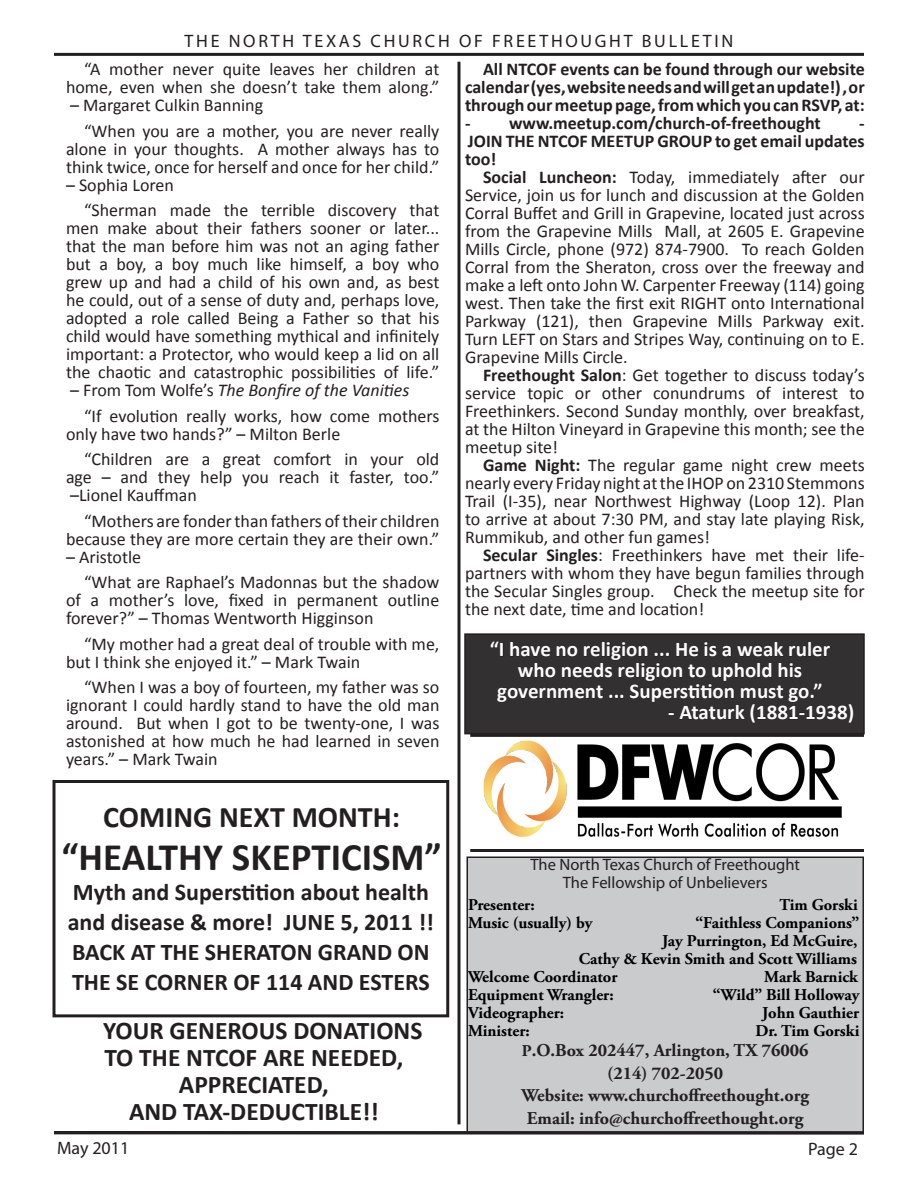
<style>
.page{position:relative;width:918px;height:1188px;background:#fff}
.page>*{position:absolute;margin:0;border:0;box-sizing:border-box;transform-origin:0 0}
.t1{font:700 39px "Calibri";color:#231f20}
.t2{font:700 30px "Calibri";color:#231f20}
.t3{font:700 25.5px "Calibri";color:#231f20}
.t4{font:700 24px/30px "Calibri";color:#231f20}
.t5{font:700 21px/21px "Calibri";color:#fcfcfc;text-align:center}
.t6{font:18px/18px "Calibri";color:#231f20;text-align:justify}
.t7{font:700 18px/18px "Calibri";color:#231f20;text-align:justify}
.t8{font:700 18px/22.5px "Adobe Garamond Pro";color:#231f20;text-align:center}
.t9{font:18px "Myriad Pro";letter-spacing:.15em;color:#231f20}
.t10{font:italic 18px "Calibri";color:#231f20}
.t11{font:700 16.5px "Adobe Garamond Pro";color:#000}
.t12{font:16.5px "Myriad Pro";color:#231f20}
.s1{font-style:normal}
.s2{font-weight:700}
.s3{font-size:16.5px}
</style>
<div class="page">
<hr style="left:54px;top:53px;width:810px;height:3px;background:#231f20">
<hr style="left:458px;top:62px;width:2px;height:1062px;background:#231f20">
<div style="left:467px;top:857px;width:396px;height:275px;background:#cacbcd"></div>
<div style="left:466px;top:856px;width:398px;height:277px;border:2px solid #231f20"></div>
<hr style="left:54px;top:1131px;width:810px;height:3px;background:#231f20">
<img style="left:483px;top:740px;width:359px;height:97px">
<hr style="left:470px;top:849px;width:394px;height:3px;background:#231f20">
<hr style="left:470px;top:734px;width:394px;height:3px;background:#231f20">
<div style="left:465px;top:634px;width:399px;height:100px;background:#323031"></div>
<svg style="left:490px;top:641px;width:364px;height:82px"></svg>
<div style="left:464px;top:633px;width:401px;height:101px;border:2px solid #231f20"></div>
<div style="left:52px;top:780px;width:397px;height:237px;border:3px solid #231f20"></div>
<p class="t9" style="left:185px;top:30px;width:550px">THE NORTH TEXAS CHURCH OF FREETHOUGHT BULLETIN</p>
<p class="t6" style="left:66px;top:59px;width:375px;text-align:right">“A mother never quite leaves her children at home, even when she doesn’t take them along.”</p>
<p class="t6" style="left:70px;top:95px;width:195px">– Margaret Culkin Banning</p>
<p class="t6" style="left:66px;top:121px;width:375px;text-indent:18px">“When you are a mother, you are never really alone in your thoughts. A mother always has to think twice, once for herself and once for her child.”</p>
<p class="t6" style="left:66px;top:175px;width:110px">– Sophia Loren</p>
<p class="t6" style="left:66px;top:200px;width:375px;text-indent:18px">“Sherman made the terrible discovery that men make about their fathers sooner or later... that the man before him was not an aging father but a boy, a boy much like himself, a boy who grew up and had a child of his own and, as best he could, out of a sense of duty and, perhaps love, adopted a role called Being a Father so that his child would have something mythical and infinitely important: a Protector, who would keep a lid on all the chaotic and catastrophic possibilities of life.”</p>
<p class="t10" style="left:70px;top:379px;width:341px"><span class="s1">– From Tom Wolfe’s</span> The Bonfire of the Vanities</p>
<p class="t6" style="left:66px;top:406px;width:375px;text-indent:18px">“If evolution really works, how come mothers only have two hands?” – Milton Berle</p>
<p class="t6" style="left:66px;top:449px;width:375px;text-indent:18px">“Children are a great comfort in your old age – and they help you reach it faster, too.” –Lionel Kauffman</p>
<p class="t6" style="left:66px;top:511px;width:375px;text-align:right">“Mothers are fonder than fathers of their children because they are more certain they are their own.”</p>
<p class="t6" style="left:66px;top:547px;width:77px">– Aristotle</p>
<p class="t6" style="left:66px;top:572px;width:375px;text-indent:18px">“What are Raphael’s Madonnas but the shadow of a mother’s love, fixed in permanent outline forever?” – Thomas Wentworth Higginson</p>
<p class="t6" style="left:66px;top:634px;width:375px;text-indent:18px">“My mother had a great deal of trouble with me, but I think she enjoyed it.” – Mark Twain</p>
<p class="t6" style="left:66px;top:677px;width:375px;text-indent:18px">“When I was a boy of fourteen, my father was so ignorant I could hardly stand to have the old man around. But when I got to be twenty-one, I was astonished at how much he had learned in seven years.” – Mark Twain</p>
<p class="t2" style="left:103px;top:798px;width:298px">COMING NEXT MONTH:</p>
<p class="t1" style="left:62px;top:833px;width:382px">“HEALTHY SKEPTICISM”</p>
<p class="t4" style="left:68px;top:876px;width:368px">Myth and Superstition about health and disease &amp; more! JUNE 5, 2011 !!</p>
<p class="t4" style="left:72px;top:936px;width:359px">BACK AT THE SHERATON GRAND ON<br>THE SE CORNER OF 114 AND ESTERS</p>
<p class="t3" style="left:103px;top:1015px;width:321px">YOUR GENEROUS DONATIONS</p>
<p class="t3" style="left:104px;top:1042px;width:301px">TO THE NTCOF ARE NEEDED,</p>
<p class="t3" style="left:179px;top:1069px;width:151px">APPRECIATED,</p>
<p class="t3" style="left:129px;top:1096px;width:251px">AND TAX-DEDUCTIBLE!!</p>
<p class="t7" style="left:465px;top:59px;width:401px;text-indent:18px">All NTCOF events can be found through our website calendar (yes, website needs and will get an update!) , or through our meetup page, from which you can RSVP, at:</p>
<p class="t7" style="left:465px;top:113px;width:357px">- www.meetup.com/church-of-freethought</p>
<p class="t7" style="left:465px;top:113px;width:401px;text-indent:394px">- JOIN THE NTCOF MEETUP GROUP to get email updates too!</p>
<p class="t6" style="left:465px;top:167px;width:401px;text-indent:18px"><span class="s2">Social Luncheon:</span> Today, immediately after our Service, join us for lunch and discussion at the Golden Corral Buffet and Grill in Grapevine, located just across from the Grapevine Mills Mall, at 2605 E. Grapevine Mills Circle, phone (972) 874-7900. To reach Golden Corral from the Sheraton, cross over the freeway and make a left onto John W. Carpenter Freeway (114) going west. Then take the first exit RIGHT onto International Parkway (121), then Grapevine Mills Parkway exit.<br>Turn LEFT on Stars and Stripes Way, continuing on to E.<br>Grapevine Mills Circle.</p>
<p class="t6" style="left:465px;top:365px;width:401px;text-indent:18px"><span class="s2">Freethought Salon</span>: Get together to discuss today’s service topic or other conundrums of interest to Freethinkers. Second Sunday monthly, over breakfast, at the Hilton Vineyard in Grapevine this month; see the meetup site!</p>
<p class="t6" style="left:465px;top:455px;width:401px;text-indent:18px"><span class="s2">Game Night:</span> The regular game night crew meets nearly every Friday night at the IHOP on 2310 Stemmons Trail (I-35), near Northwest Highway (Loop 12). Plan to arrive at about 7:30 PM, and stay late playing Risk, Rummikub, and other fun games!</p>
<p class="t6" style="left:465px;top:545px;width:401px;text-indent:18px"><span class="s2">Secular Singles</span>: Freethinkers have met their life&shy;partners with whom they have begun families through the Secular Singles group. Check the meetup site for the next date, time and location!</p>
<p class="t5" style="left:490px;top:638px;width:342px">“I have no religion ... He is a weak ruler who needs religion to uphold his government ... Superstition must go.”</p>
<p class="t5" style="left:668px;top:701px;width:188px">- Ataturk (1881-1938)</p>
<p class="t12" style="left:531px;top:854px;width:271px">The North Texas Church of Freethought</p>
<p class="t12" style="left:563px;top:872px;width:206px">The Fellowship of Unbelievers</p>
<p class="t11" style="left:468px;top:896px;width:68px">Presenter:</p>
<p class="t11" style="left:780px;top:896px;width:80px">Tim Gorski</p>
<p class="t11" style="left:468px;top:914px;width:126px">Music (usually) by</p>
<p class="t11" style="left:695px;top:914px;width:165px">“Faithless Companions”</p>
<p class="t11" style="left:662px;top:932px;width:197px">Jay Purrington, Ed McGuire,</p>
<p class="t11" style="left:579px;top:950px;width:280px">Cathy &amp; Kevin Smith and Scott Williams</p>
<p class="t11" style="left:468px;top:968px;width:151px">Welcome Coordinator</p>
<p class="t11" style="left:764px;top:968px;width:95px">Mark Barnick</p>
<p class="t11" style="left:468px;top:986px;width:147px">Equipment Wrangler:</p>
<p class="t11" style="left:713px;top:986px;width:148px">“Wild” Bill Holloway</p>
<p class="t11" style="left:468px;top:1004px;width:98px">Videographer:</p>
<p class="t11" style="left:762px;top:1004px;width:98px">John Gauthier</p>
<p class="t11" style="left:468px;top:1022px;width:63px">Minister:</p>
<p class="t11" style="left:756px;top:1022px;width:105px">Dr. Tim Gorski</p>
<p class="t8" style="left:522px;top:1040px;width:288px"><span class="s3">P</span>.O.Box 202447, Arlington, TX 76006 (214) 702-2050</p>
<p class="t8" style="left:522px;top:1085px;width:289px">Website: www.churchoffreethought.org</p>
<p class="t8" style="left:527px;top:1107px;width:278px">Email: info@churchoffreethought.org</p>
<p class="t9" style="left:57px;top:1137px;width:74px">May 2011</p>
<p class="t9" style="left:808px;top:1138px;width:51px">Page 2</p>
</div>
